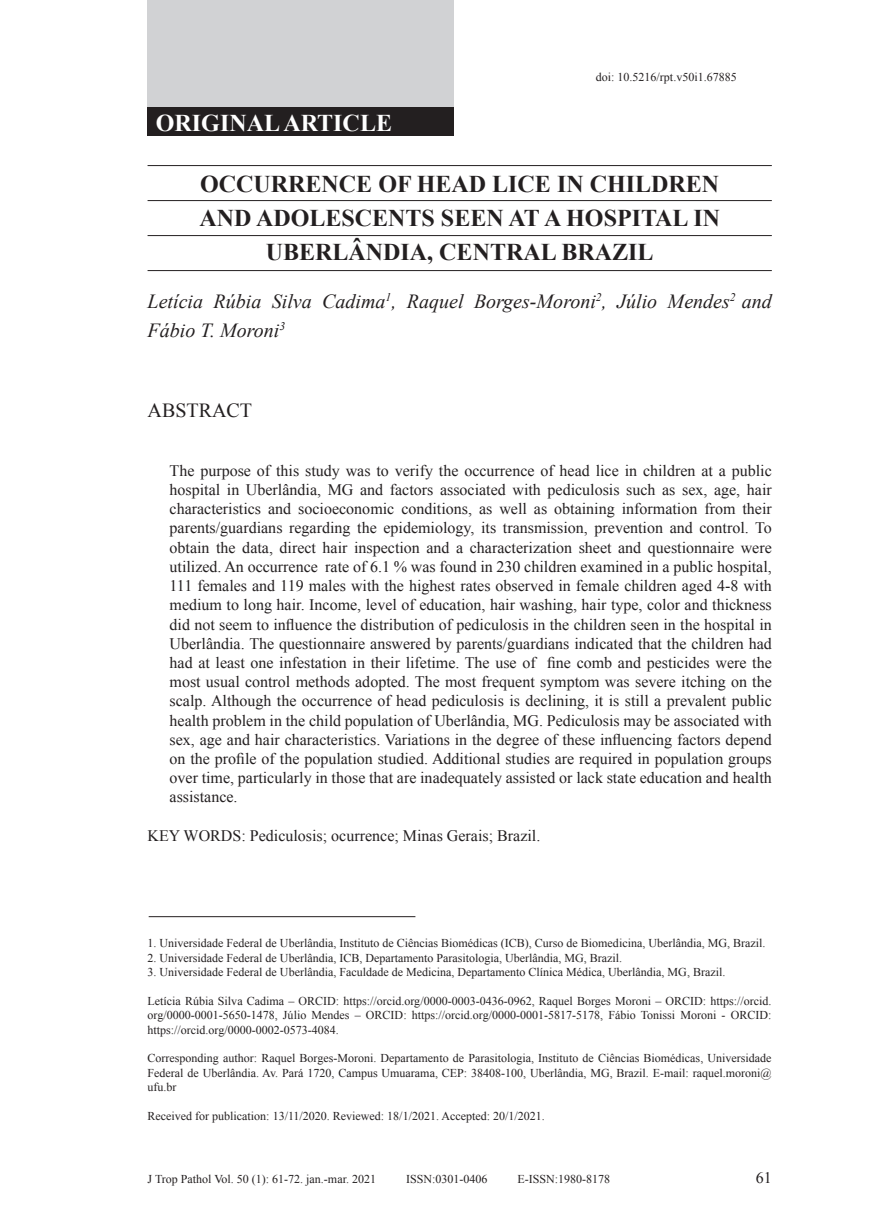
<style>
.page{position:relative;width:874px;height:1214px;background:#fff}
.page>*{position:absolute;margin:0;border:0;box-sizing:border-box;transform-origin:0 0}
.t1{font:700 24px/34px "Times New Roman";color:#231f20;text-align:center}
.t2{font:700 24px "Times New Roman";color:#fff}
.t3{font:italic 20px/28.8px "Times New Roman";color:#231f20}
.t4{font:20px "Times New Roman";color:#231f20}
.t5{font:16px/19.2px "Times New Roman";color:#231f20;text-align:justify}
.t6{font:12px/14.4px "Times New Roman";color:#231f20;text-align:justify}
</style>
<div class="page">
<div style="left:147px;top:0;width:307px;height:108px;background:#d1d2d4"></div>
<div style="left:147px;top:108px;width:307px;height:28px;background:#231f20"></div>
<hr style="left:147px;top:270px;width:624px;height:1px;background:#231f20">
<hr style="left:147px;top:200px;width:624px;height:1px;background:#231f20">
<hr style="left:147px;top:235px;width:624px;height:1px;background:#231f20">
<hr style="left:147px;top:165px;width:624px;height:1px;background:#231f20">
<hr style="left:149px;top:916px;width:266px;height:1px;background:#231f20">
<h1 class="t2" style="left:156px;top:106px;width:237px">ORIGINAL ARTICLE</h1>
<p class="t6" style="left:595px;top:70px;width:142px">doi: 10.5216/rpt.v50i1.67885</p>
<h1 class="t1" style="left:199px;top:166px;width:522px">OCCURRENCE OF HEAD LICE IN CHILDREN<br>AND ADOLESCENTS SEEN AT A HOSPITAL IN<br>UBERLÂNDIA, CENTRAL BRAZIL</h1>
<p class="t3" style="left:147px;top:286px;width:625px">Letícia Rúbia Silva Cadima<sup>1</sup>, Raquel Borges-Moroni<sup>2</sup>, Júlio Mendes<sup>2</sup> and<br>Fábio T. Moroni<sup>3</sup></p>
<p class="t4" style="left:147px;top:396px;width:106px">ABSTRACT</p>
<p class="t5" style="left:169px;top:460px;width:603px">The purpose of this study was to verify the occurrence of head lice in children at a public hospital in Uberlândia, MG and factors associated with pediculosis such as sex, age, hair characteristics and socioeconomic conditions, as well as obtaining information from their parents/guardians regarding the epidemiology, its transmission, prevention and control. To obtain the data, direct hair inspection and a characterization sheet and questionnaire were utilized. An occurrence rate of 6.1 % was found in 230 children examined in a public hospital, 111 females and 119 males with the highest rates observed in female children aged 4-8 with medium to long hair. Income, level of education, hair washing, hair type, color and thickness did not seem to influence the distribution of pediculosis in the children seen in the hospital in Uberlândia. The questionnaire answered by parents/guardians indicated that the children had had at least one infestation in their lifetime. The use of fine comb and pesticides were the most usual control methods adopted. The most frequent symptom was severe itching on the scalp. Although the occurrence of head pediculosis is declining, it is still a prevalent public health problem in the child population of Uberlândia, MG. Pediculosis may be associated with sex, age and hair characteristics. Variations in the degree of these influencing factors depend on the profile of the population studied. Additional studies are required in population groups over time, particularly in those that are inadequately assisted or lack state education and health assistance.</p>
<p class="t5" style="left:147px;top:825px;width:394px">KEY WORDS: Pediculosis; ocurrence; Minas Gerais; Brazil.</p>
<p class="t6" style="left:147px;top:935px;width:619px">1. Universidade Federal de Uberlândia, Instituto de Ciências Biomédicas (ICB), Curso de Biomedicina, Uberlândia, MG, Brazil.</p>
<p class="t6" style="left:147px;top:950px;width:476px">2. Universidade Federal de Uberlândia, ICB, Departamento Parasitologia, Uberlândia, MG, Brazil.</p>
<p class="t6" style="left:147px;top:964px;width:579px">3. Universidade Federal de Uberlândia, Faculdade de Medicina, Departamento Clínica Médica, Uberlândia, MG, Brazil.</p>
<p class="t6" style="left:147px;top:993px;width:625px">Letícia Rúbia Silva Cadima – ORCID: https://orcid.org/0000-0003-0436-0962, Raquel Borges Moroni – ORCID: https://orcid. org/0000-0001-5650-1478, Júlio Mendes – ORCID: https://orcid.org/0000-0001-5817-5178, Fábio Tonissi Moroni - ORCID: https://orcid.org/0000-0002-0573-4084.</p>
<p class="t6" style="left:147px;top:1050px;width:625px">Corresponding author: Raquel Borges-Moroni. Departamento de Parasitologia, Instituto de Ciências Biomédicas, Universidade Federal de Uberlândia. Av. Pará 1720, Campus Umuarama, CEP: 38408-100, Uberlândia, MG, Brazil. E-mail: raquel.moroni@ ufu.br</p>
<p class="t6" style="left:147px;top:1108px;width:398px">Received for publication: 13/11/2020. Reviewed: 18/1/2021. Accepted: 20/1/2021.</p>
<p class="t6" style="left:147px;top:1171px;width:230px">J Trop Pathol Vol. 50 (1): 61-72. jan.-mar. 2021</p>
<p class="t6" style="left:406px;top:1171px;width:83px">ISSN:0301-0406</p>
<p class="t6" style="left:517px;top:1171px;width:94px">E-ISSN:1980-8178</p>
<p class="t5" style="left:755px;top:1167px;width:17px">61</p>
</div>
